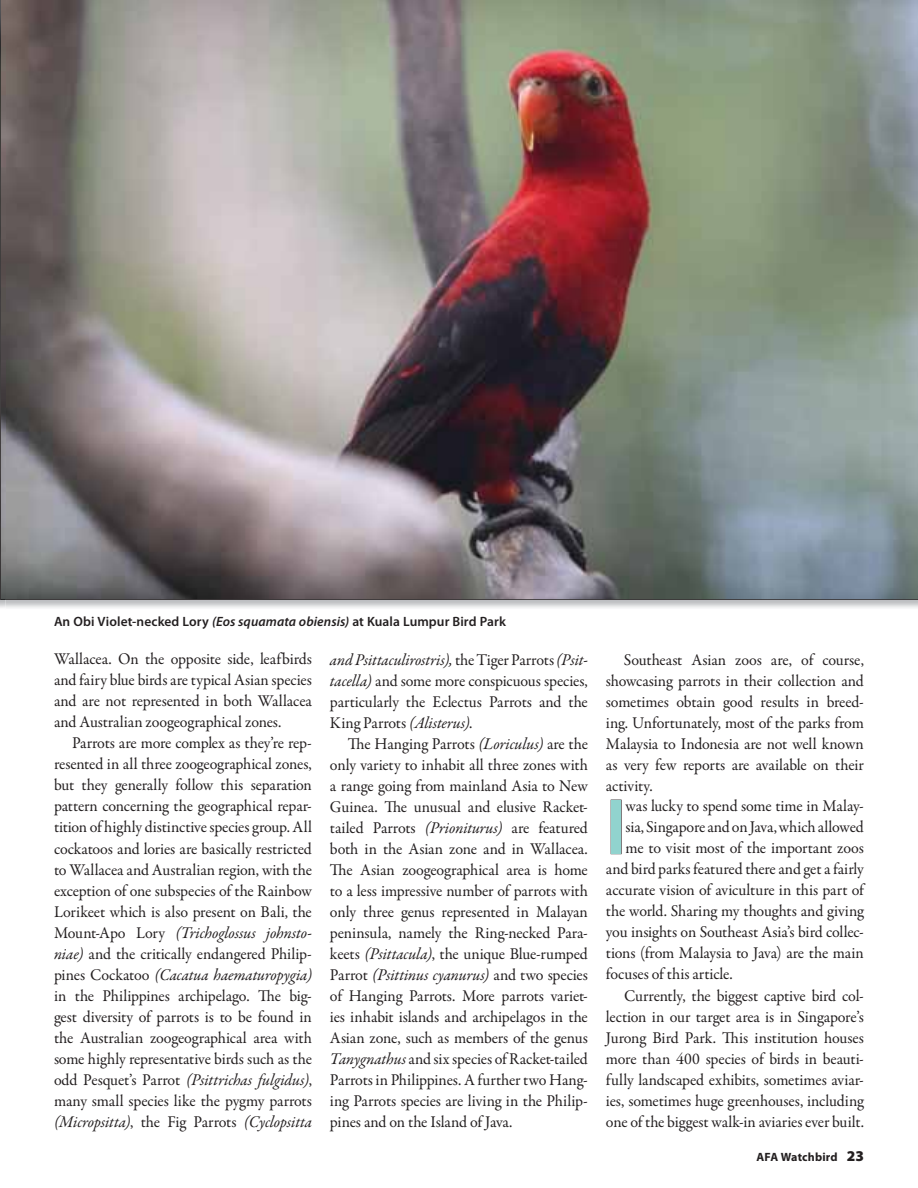
<style>
.page{position:relative;width:918px;height:1188px;background:#fff}
.page>*{position:absolute;margin:0;border:0;box-sizing:border-box;transform-origin:0 0}
.t1{font:600 78.75px "Myriad Pro";color:#91d3ce}
.t2{font:16.5px/21px "Garamond Premr Pro";letter-spacing:-.005em;color:#231f20;text-align:justify}
.t3{font:600 13.5px "Myriad Pro";letter-spacing:.005em;color:#231f20}
.t4{font:700 12px "Myriad Pro";letter-spacing:.01em;color:#231f20}
.s1{font-style:italic}
.s2{font-weight:900;font-size:15px}
</style>
<div class="page">
<img style="left:5px;top:0;width:913px;height:600px">
<img style="left:1px;top:0;width:4px;height:600px">
<svg style="left:0;top:0;width:1px;height:600px"></svg>
<div style="left:611px;top:800px;width:11px;height:54px;border:2px solid #231f20"></div>
<p class="t3" style="left:54px;top:614px;width:453px">An Obi Violet-necked Lory <span class="s1">(Eos squamata obiensis)</span> at Kuala Lumpur Bird Park</p>
<p class="t2" style="left:54px;top:649px;width:260px">Wallacea. On the opposite side, leafbirds and fairy blue birds are typical Asian species and are not represented in both Wallacea and Australian zoogeographical zones.</p>
<p class="t2" style="left:54px;top:733px;width:260px;text-indent:18px">Parrots are more complex as they’re rep&shy;resented in all three zoogeographical zones, but they generally follow this separation pattern concerning the geographical repar&shy;tition of highly distinctive species group. All cockatoos and lories are basically restricted to Wallacea and Australian region, with the exception of one subspecies of the Rainbow Lorikeet which is also present on Bali, the Mount-Apo Lory <span class="s1">(Trichoglossus johnsto&shy;niae)</span> and the critically endangered Philip&shy;pines Cockatoo <span class="s1">(Cacatua haematuropygia) </span>in the Philippines archipelago. The big&shy;gest diversity of parrots is to be found in the Australian zoogeographical area with some highly representative birds such as the odd Pesquet’s Parrot <span class="s1">(Psittrichas fulgidus)</span>, many small species like the pygmy parrots <span class="s1">(Micropsitta)</span>, the Fig Parrots <span class="s1">(Cyclopsitta</span></p>
<p class="t2" style="left:330px;top:649px;width:259px"><span class="s1">and Psittaculirostris),</span> the Tiger Parrots <span class="s1">(Psit&shy;tacella)</span> and some more conspicuous species, particularly the Eclectus Parrots and the King Parrots <span class="s1">(Alisterus)</span>.</p>
<p class="t2" style="left:330px;top:733px;width:260px;text-indent:18px">The Hanging Parrots <span class="s1">(Loriculus)</span> are the only variety to inhabit all three zones with a range going from mainland Asia to New Guinea. The unusual and elusive Racket&shy;tailed Parrots <span class="s1">(Prioniturus)</span> are featured both in the Asian zone and in Wallacea.<br>The Asian zoogeographical area is home to a less impressive number of parrots with only three genus represented in Malayan peninsula, namely the Ring-necked Para&shy;keets <span class="s1">(Psittacula)</span>, the unique Blue-rumped Parrot <span class="s1">(Psittinus cyanurus)</span> and two species of Hanging Parrots. More parrots variet&shy;ies inhabit islands and archipelagos in the Asian zone, such as members of the genus <span class="s1">Tanygnathus</span> and six species of Racket-tailed Parrots in Philippines. A further two Hang&shy;ing Parrots species are living in the Philip&shy;pines and on the Island of Java.</p>
<p class="t2" style="left:606px;top:649px;width:260px;text-indent:18px">Southeast Asian zoos are, of course, showcasing parrots in their collection and sometimes obtain good results in breed&shy;ing. Unfortunately, most of the parks from Malaysia to Indonesia are not well known as very few reports are available on their activity.</p>
<h1 class="t1" style="left:606px;top:783px;width:22px">I</h1>
<p class="t2" style="left:626px;top:796px;width:240px">was lucky to spend some time in Malay-</p>
<p class="t2" style="left:626px;top:817px;width:240px">sia, Singapore and on Java, which allowed</p>
<p class="t2" style="left:626px;top:838px;width:240px">me to visit most of the important zoos</p>
<p class="t2" style="left:606px;top:859px;width:259px">and bird parks featured there and get a fairly</p>
<p class="t2" style="left:606px;top:880px;width:259px">accurate vision of aviculture in this part of</p>
<p class="t2" style="left:606px;top:901px;width:259px">the world. Sharing my thoughts and giving</p>
<p class="t2" style="left:606px;top:922px;width:259px">you insights on Southeast Asia’s bird collec-</p>
<p class="t2" style="left:606px;top:943px;width:259px">tions (from Malaysia to Java) are the main</p>
<p class="t2" style="left:606px;top:964px;width:128px">focuses of this article.</p>
<p class="t2" style="left:624px;top:985px;width:241px">Currently, the biggest captive bird col-</p>
<p class="t2" style="left:606px;top:1006px;width:259px">lection in our target area is in Singapore’s</p>
<p class="t2" style="left:606px;top:1027px;width:259px">Jurong Bird Park. This institution houses</p>
<p class="t2" style="left:606px;top:1048px;width:260px">more than 400 species of birds in beauti-</p>
<p class="t2" style="left:606px;top:1069px;width:259px">fully landscaped exhibits, sometimes aviar-</p>
<p class="t2" style="left:606px;top:1090px;width:259px">ies, sometimes huge greenhouses, including</p>
<p class="t2" style="left:606px;top:1111px;width:259px">one of the biggest walk-in aviaries ever built.</p>
<p class="t4" style="left:757px;top:1150px;width:109px">AFA Watchbird <span class="s2">23</span></p>
</div>
